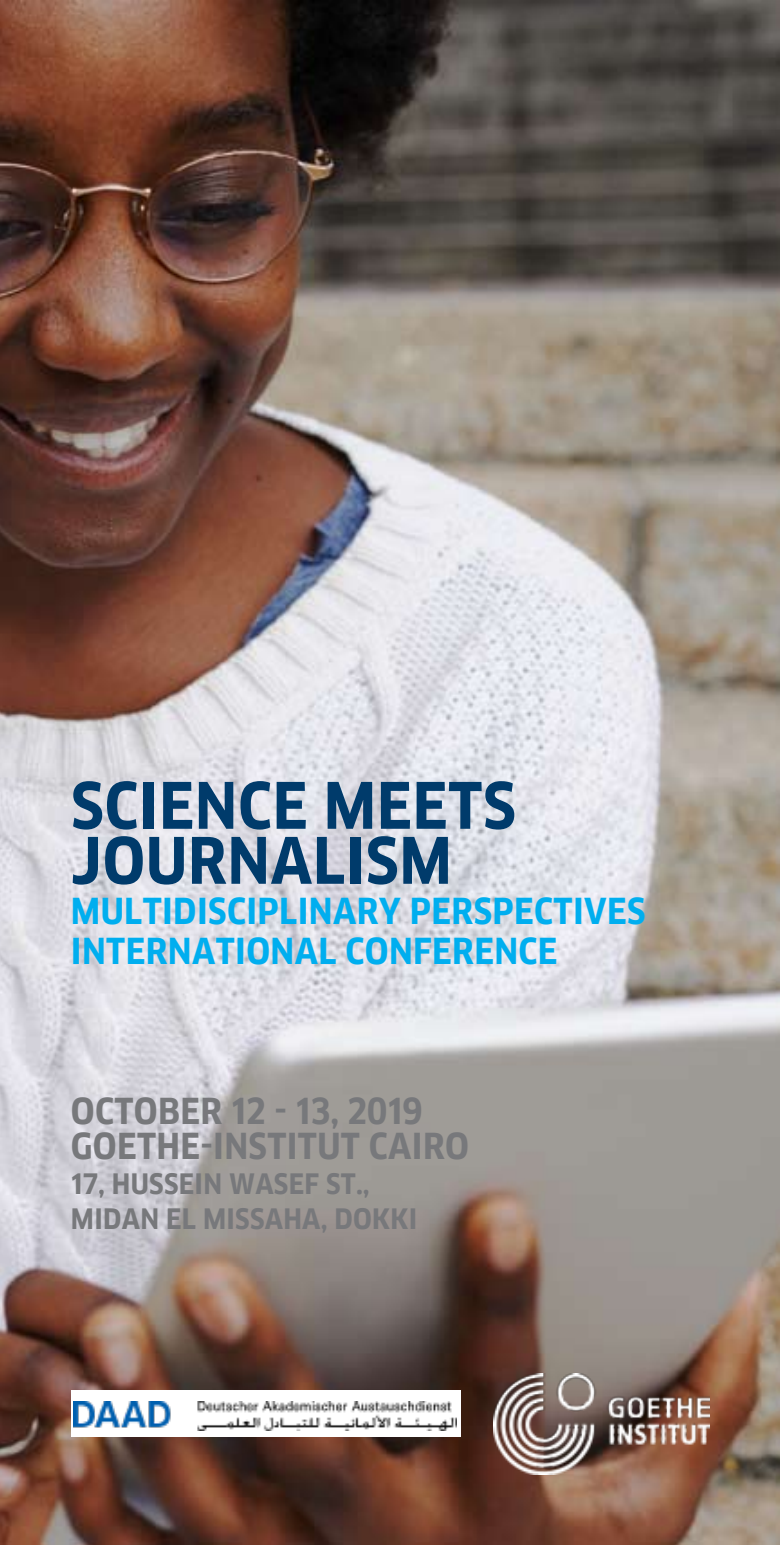
<style>
.page{position:relative;width:780px;height:1545px;background:#fff}
.page>*{position:absolute;margin:0;border:0;box-sizing:border-box;transform-origin:0 0}
.t1{font:700 62.5px/55px "Goethe FF Clan";letter-spacing:.01em;color:#003b6b}
.t2{font:700 35px/40px "Goethe FF Clan";letter-spacing:.01em;color:#00aeef}
.t3{font:700 35px/35px "Goethe FF Clan";letter-spacing:.01em;color:#77787b}
.t4{font:700 27.5px/35px "Goethe FF Clan";letter-spacing:.01em;color:#77787b}
</style>
<div class="page">
<img style="left:0;top:0;width:780px;height:1545px">
<div style="left:71px;top:1390px;width:389px;height:47px;background:#fff"></div>
<img style="left:73px;top:1402px;width:383px;height:28px">
<img style="left:493px;top:1373px;width:216px;height:101px">
<h1 class="t1" style="left:71px;top:779px;width:442px">SCIENCE MEETS<br>JOURNALISM</h1>
<p class="t2" style="left:71px;top:891px;width:574px">MULTIDISCIPLINARY PERSPECTIVES<br>INTERNATIONAL CONFERENCE</p>
<p class="t3" style="left:71px;top:1094px;width:396px">OCTOBER 12 - 13, 2019<br>GOETHE-INSTITUT CAIRO</p>
<p class="t4" style="left:71px;top:1166px;width:344px">17, HUSSEIN WASEF ST.,<br>MIDAN EL MISSAHA, DOKKI</p>
</div>
